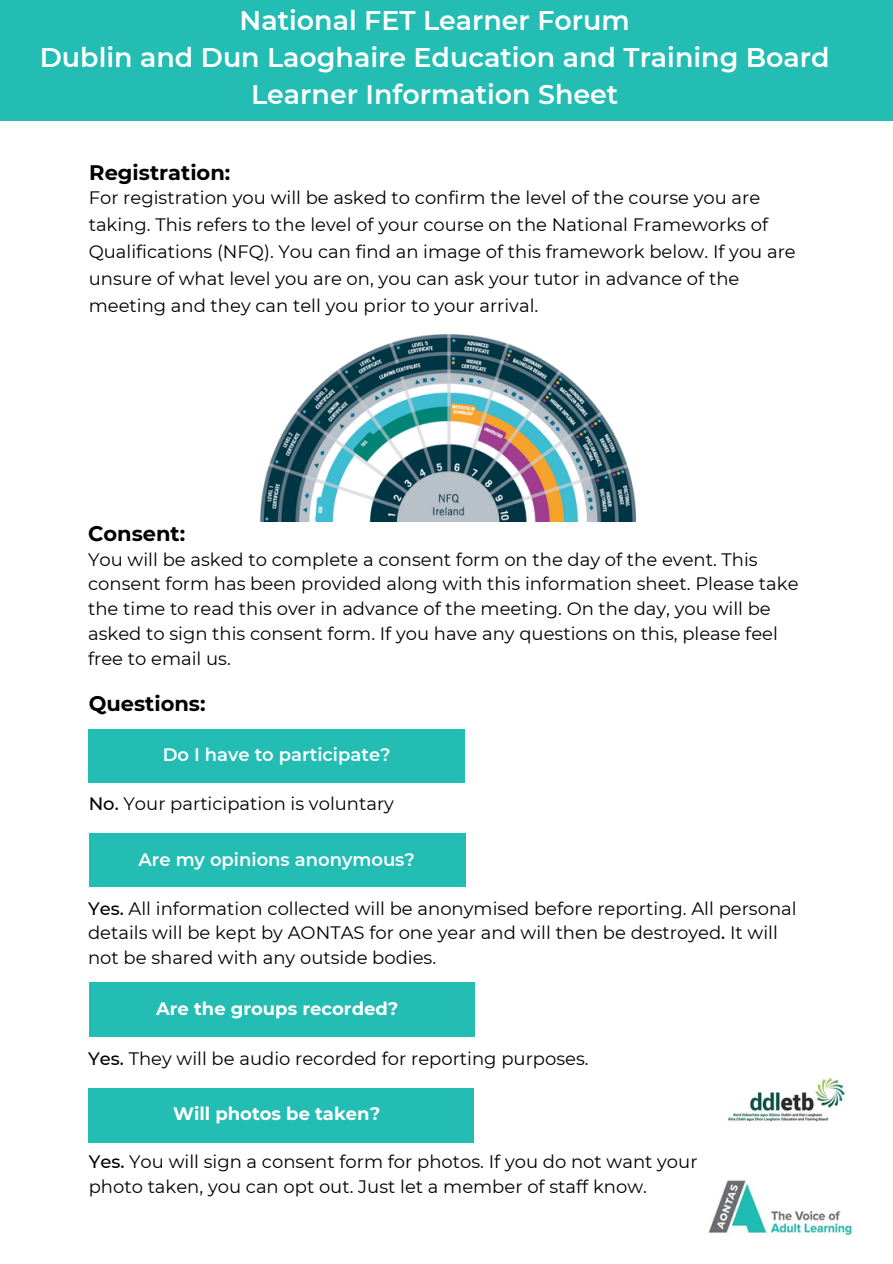
<style>
.page{position:relative;width:893px;height:1264px;background:#fff}
.page>*{position:absolute;margin:0;border:0;box-sizing:border-box;transform-origin:0 0}
.t1{font:600 26.85px/36.9px "Montserrat";color:#fff;text-align:center}
.t2{font:600 24px/32.5px "Montserrat";color:#fff;text-align:center}
.t3{font:700 21px "Montserrat";color:#000}
.t4{font:18px/24.8px "Montserrat";color:#000}
.t5{font:600 18px "Montserrat";color:#fff}
.t6{font:700 18px "Montserrat";color:#fff}
.s1{font-weight:500}
</style>
<div class="page">
<div style="left:89px;top:833px;width:376px;height:54px;background:#23bdb4"></div>
<div style="left:89px;top:982px;width:385px;height:55px;background:#23bdb4"></div>
<img style="left:260px;top:335px;width:376px;height:186px">
<div style="left:88px;top:1087px;width:386px;height:55px;background:#23bdb4"></div>
<div style="left:88px;top:729px;width:377px;height:53px;background:#23bdb4"></div>
<img style="left:708px;top:1180px;width:144px;height:56px">
<div style="left:0;top:0;width:892px;height:120px;background:#23bdb4"></div>
<img style="left:727px;top:1078px;width:118px;height:44px">
<h1 class="t1" style="left:40px;top:2px;width:791px">National FET Learner Forum<br>Dublin and Dun Laoghaire Education and Training Board<br>Learner Information Sheet</h1>
<h2 class="t2" style="left:170px;top:4px;width:576px">National FET Learner Forum<br>Laois and Offaly Education and Training Board<br>Learner Information Sheet</h2>
<p class="t3" style="left:89px;top:159px;width:143px">Registration:</p>
<p class="t4" style="left:89px;top:184px;width:708px;line-height:27px">For registration you will be asked to confirm the level of the course you are taking. This refers to the level of your course on the National Frameworks of Qualifications (NFQ). You can find an image of this framework below. If you are unsure of what level you are on, you can ask your tutor in advance of the meeting and they can tell you prior to your arrival.</p>
<p class="t3" style="left:88px;top:521px;width:99px">Consent:</p>
<p class="t4" style="left:88px;top:547px;width:712px">You will be asked to complete a consent form on the day of the event. This consent form has been provided along with this information sheet. Please take the time to read this over in advance of the meeting. On the day, you will be asked to sign this consent form. If you have any questions on this, please feel free to email us.</p>
<p class="t3" style="left:89px;top:690px;width:118px">Questions:</p>
<p class="t5" style="left:163px;top:743px;width:229px">Do I have to participate?</p>
<p class="t4" style="left:89px;top:791px;width:307px"><span class="s1">No.</span> Your participation is voluntary</p>
<p class="t5" style="left:138px;top:849px;width:278px">Are my opinions anonymous?</p>
<p class="t4" style="left:88px;top:895px;width:710px"><span class="s1">Yes.</span> All information collected will be anonymised before reporting. All personal details will be kept by AONTAS for one year and will then be destroyed<span class="s1">.</span> It will not be shared with any outside bodies.</p>
<p class="t6" style="left:156px;top:997px;width:244px">Are the groups recorded?</p>
<p class="t4" style="left:88px;top:1046px;width:502px"><span class="s1">Yes.</span> They will be audio recorded for reporting purposes.</p>
<p class="t6" style="left:173px;top:1102px;width:209px">Will photos be taken?</p>
<p class="t4" style="left:89px;top:1149px;width:610px"><span class="s1">Yes.</span> You will sign a consent form for photos. If you do not want your photo taken, you can opt out. Just let a member of staff know.</p>
</div>
